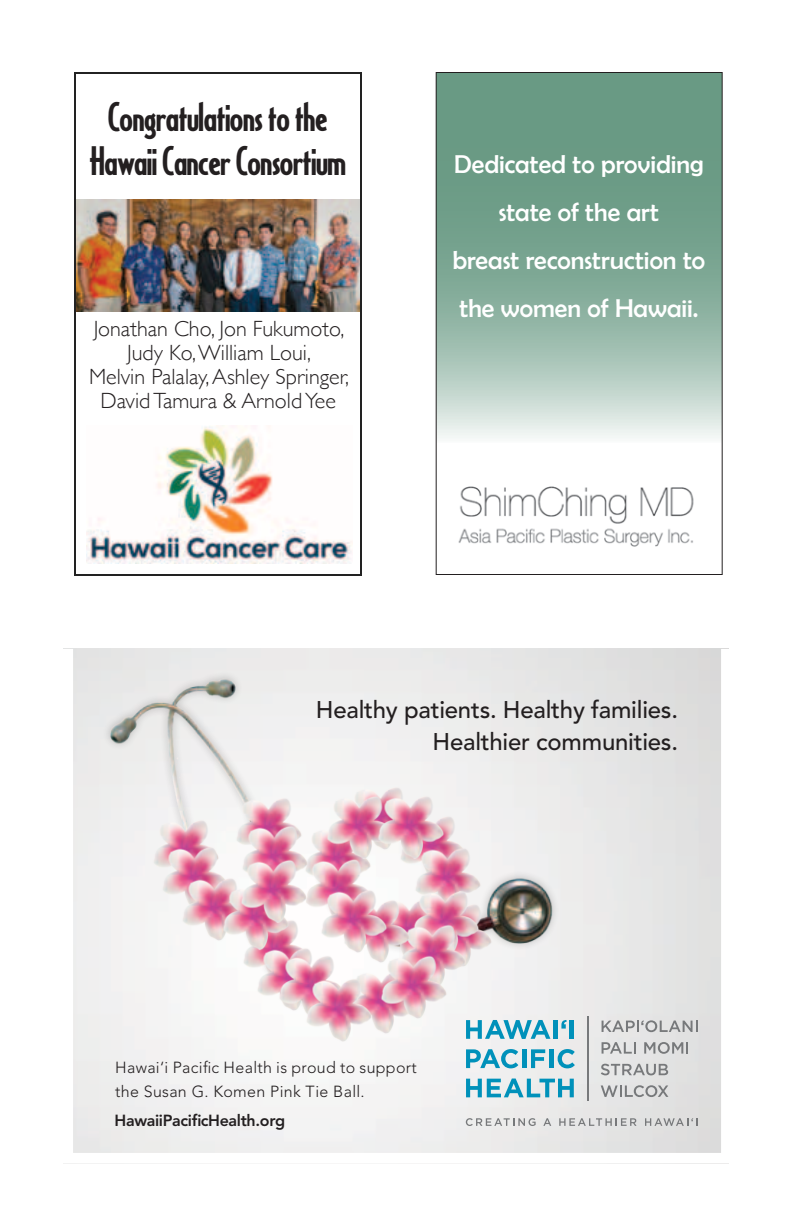
<style>
.page{position:relative;width:792px;height:1224px;background:#fff}
.page>*{position:absolute;margin:0;border:0;box-sizing:border-box;transform-origin:0 0}
.t1{font:36px/44px "Au Casablanca";color:#231f20;text-align:center}
.t2{font:26px/48px "Berlinsans";color:#fff;text-align:center}
.t3{font:500 24px/32px "Avenir";letter-spacing:-.01em;color:#231f20;text-align:right}
.t4{font:300 22px/24px "Gill Sans";color:#231f20;text-align:center}
.t5{font:300 16px/24px "Avenir";letter-spacing:.02em;color:#231f20}
.t6{font:800 16px "Avenir";letter-spacing:-.02em;color:#231f20}
</style>
<div class="page">
<img style="left:87px;top:426px;width:265px;height:137px">
<svg style="left:438px;top:74px;width:283px;height:364px;background:#8ab09e"></svg>
<img style="left:435px;top:459px;width:259px;height:114px">
<div style="left:436px;top:72px;width:287px;height:503px;border:1px solid #231f20"></div>
<img style="left:77px;top:200px;width:282px;height:111px">
<div style="left:74px;top:72px;width:288px;height:504px;border:2px solid #222"></div>
<svg style="left:63px;top:649px;width:666px;height:515px"></svg>
<img style="left:85px;top:663px;width:523px;height:375px">
<img style="left:147px;top:815px;width:75px;height:70px">
<img style="left:237px;top:924px;width:75px;height:61px">
<img style="left:157px;top:842px;width:75px;height:70px">
<img style="left:312px;top:823px;width:9px;height:32px">
<img style="left:395px;top:812px;width:75px;height:70px">
<img style="left:177px;top:873px;width:59px;height:70px">
<img style="left:410px;top:843px;width:75px;height:56px">
<img style="left:311px;top:855px;width:64px;height:69px">
<img style="left:349px;top:966px;width:69px;height:70px">
<img style="left:251px;top:944px;width:65px;height:70px">
<img style="left:274px;top:950px;width:75px;height:69px">
<img style="left:343px;top:782px;width:75px;height:9px">
<img style="left:230px;top:793px;width:75px;height:70px">
<img style="left:237px;top:822px;width:75px;height:70px">
<img style="left:218px;top:882px;width:75px;height:70px">
<img style="left:470px;top:899px;width:25px;height:70px">
<img style="left:410px;top:886px;width:72px;height:70px">
<img style="left:321px;top:791px;width:52px;height:70px">
<img style="left:373px;top:791px;width:75px;height:70px">
<img style="left:300px;top:972px;width:74px;height:69px">
<img style="left:414px;top:920px;width:56px;height:70px">
<img style="left:376px;top:952px;width:75px;height:70px">
<img style="left:339px;top:896px;width:75px;height:70px">
<img style="left:316px;top:885px;width:75px;height:70px">
<img style="left:236px;top:856px;width:75px;height:70px">
<svg style="left:602px;top:1020px;width:96px;height:12px"></svg>
<svg style="left:602px;top:1042px;width:34px;height:12px"></svg>
<svg style="left:644px;top:1042px;width:44px;height:12px"></svg>
<svg style="left:601px;top:1064px;width:67px;height:11px"></svg>
<svg style="left:601px;top:1085px;width:67px;height:12px"></svg>
<svg style="left:466px;top:1020px;width:84px;height:19px"></svg>
<hr style="left:554px;top:1020px;width:4px;height:19px;background:#0091ba">
<svg style="left:561px;top:1020px;width:6px;height:9px"></svg>
<hr style="left:570px;top:1020px;width:4px;height:19px;background:#0091ba">
<svg style="left:466px;top:1049px;width:52px;height:19px"></svg>
<hr style="left:522px;top:1049px;width:4px;height:19px;background:#0091ba">
<svg style="left:531px;top:1049px;width:14px;height:19px"></svg>
<div style="left:549px;top:1049px;width:5px;height:19px;background:#0091ba"></div>
<svg style="left:558px;top:1049px;width:17px;height:19px"></svg>
<svg style="left:466px;top:1079px;width:108px;height:18px;background:#7ec1d4"></svg>
<svg style="left:466px;top:1118px;width:70px;height:8px"></svg>
<svg style="left:543px;top:1118px;width:8px;height:8px"></svg>
<svg style="left:559px;top:1118px;width:78px;height:8px"></svg>
<svg style="left:645px;top:1118px;width:53px;height:8px"></svg>
<hr style="left:587px;top:1016px;width:1px;height:85px;background:#77797b">
<h1 class="t1" style="left:90px;top:97px;width:258px">Congratulations to the<br>Hawaii Cancer Consortium</h1>
<p class="t4" style="left:89px;top:316px;width:261px">Jonathan Cho, Jon Fukumoto,<br>Judy Ko, William Loui,<br>Melvin Palalay, Ashley Springer,<br>David Tamura &amp; Arnold Yee</p>
<p class="t2" style="left:453px;top:140px;width:254px">Dedicated to providing state of the art<br>breast reconstruction to the women of Hawaii.</p>
<p class="t3" style="left:316px;top:695px;width:364px">Healthy patients. Healthy families.<br>Healthier communities.</p>
<p class="t5" style="left:115px;top:1056px;width:303px">Hawai‘i Pacific Health is proud to support the Susan G. Komen Pink Tie Ball.</p>
<p class="t6" style="left:115px;top:1111px;width:172px">HawaiiPacificHealth.org</p>
</div>
